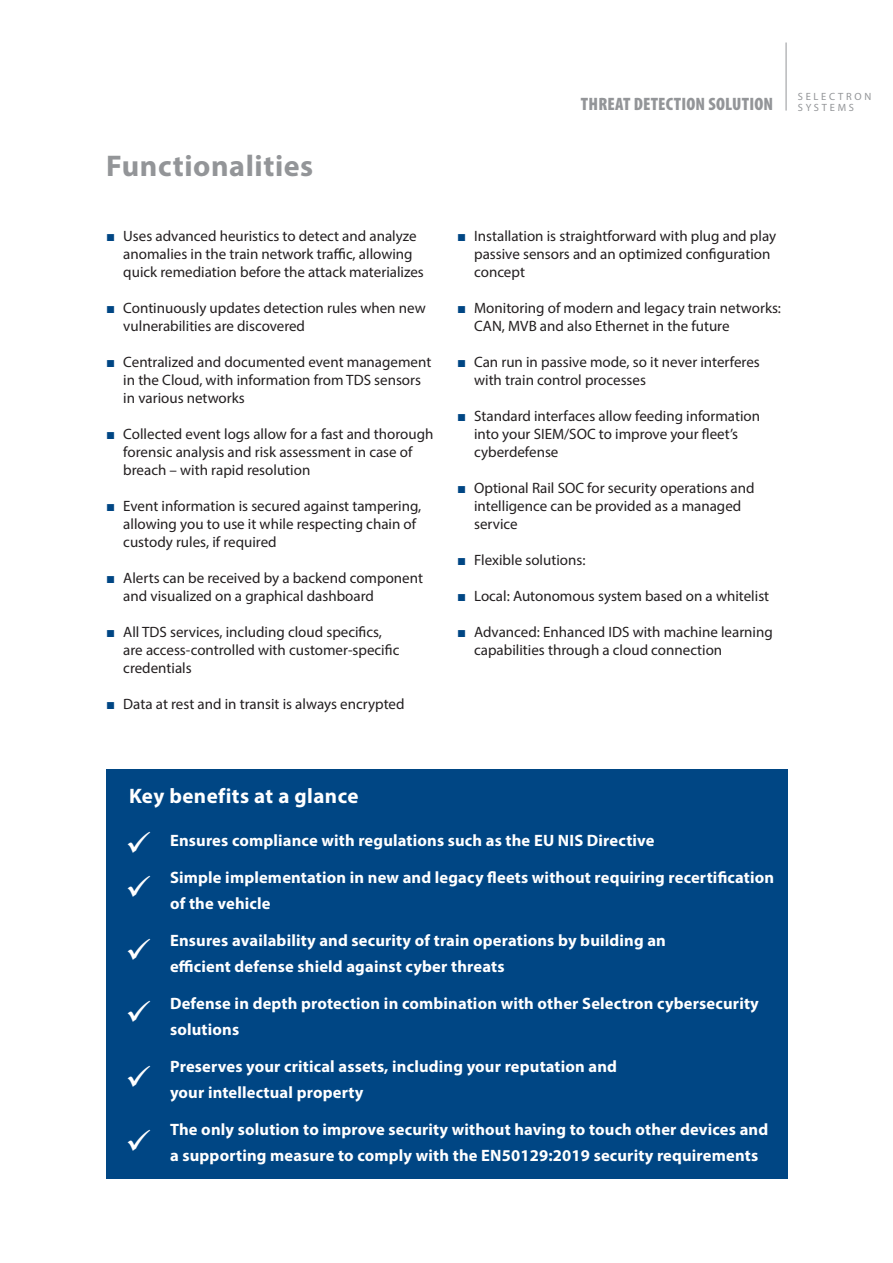
<style>
.page{position:relative;width:893px;height:1263px;background:#fff}
.page>*{position:absolute;margin:0;border:0;box-sizing:border-box;transform-origin:0 0}
.t1{font:33px/63.4px "Wingdings";color:#fff;text-align:justify}
.t2{font:700 30px "Myriad Pro";letter-spacing:.02em;color:#939598}
.t3{font:700 21px "Myriad Pro";letter-spacing:.02em;color:#fff}
.t4{font:18px "Myriad Variable Concept";letter-spacing:.01em;color:#939598}
.t5{font:700 16.5px/25.5px "Myriad Pro";letter-spacing:.01em;color:#fff}
.t6{font:15px/18px "Myriad Pro";color:#231f20}
.t7{font:10.5px "Myriad Pro";letter-spacing:.26em;color:#939598}
.s1{font-family:"Arial";color:#004684}
</style>
<div class="page">
<hr style="left:786px;top:43px;width:1px;height:68px;background:#939598">
<div style="left:106px;top:769px;width:682px;height:410px;background:#004684"></div>
<h2 class="t2" style="left:106px;top:146px;width:208px">Functionalities</h2>
<p class="t6" style="left:123px;top:227px;width:302px;text-indent:-17px"><span class="s1">■</span> Uses advanced heuristics to detect and analyze anomalies in the train network traffic, allowing quick remediation before the attack materializes</p>
<p class="t6" style="left:123px;top:299px;width:304px;text-indent:-17px"><span class="s1">■</span> Continuously updates detection rules when new vulnerabilities are discovered</p>
<p class="t6" style="left:123px;top:353px;width:310px;text-indent:-17px"><span class="s1">■</span> Centralized and documented event management in the Cloud, with information from TDS sensors in various networks</p>
<p class="t6" style="left:123px;top:425px;width:312px;text-indent:-17px"><span class="s1">■</span> Collected event logs allow for a fast and thorough forensic analysis and risk assessment in case of breach – with rapid resolution</p>
<p class="t6" style="left:123px;top:497px;width:299px;text-indent:-17px"><span class="s1">■</span> Event information is secured against tampering, allowing you to use it while respecting chain of custody rules, if required</p>
<p class="t6" style="left:123px;top:569px;width:301px;text-indent:-17px"><span class="s1">■</span> Alerts can be received by a backend component and visualized on a graphical dashboard</p>
<p class="t6" style="left:123px;top:623px;width:278px;text-indent:-17px"><span class="s1">■</span> All TDS services, including cloud specifics, are access-controlled with customer-specific credentials</p>
<p class="t6" style="left:106px;top:695px;width:300px"><span class="s1">■</span> Data at rest and in transit is always encrypted</p>
<p class="t7" style="left:798px;top:90px;width:75px">SELECTRON</p>
<p class="t4" style="left:581px;top:93px;width:194px">THREAT DETECTION SOLUTION</p>
<p class="t7" style="left:798px;top:101px;width:58px">SYSTEMS</p>
<p class="t6" style="left:474px;top:227px;width:304px;text-indent:-17px"><span class="s1">■</span> Installation is straightforward with plug and play passive sensors and an optimized configuration concept</p>
<p class="t6" style="left:474px;top:299px;width:308px;text-indent:-17px"><span class="s1">■</span> Monitoring of modern and legacy train networks:<br>CAN, MVB and also Ethernet in the future</p>
<p class="t6" style="left:474px;top:353px;width:287px;text-indent:-17px"><span class="s1">■</span> Can run in passive mode, so it never interferes with train control processes</p>
<p class="t6" style="left:474px;top:407px;width:288px;text-indent:-17px"><span class="s1">■</span> Standard interfaces allow feeding information into your SIEM/SOC to improve your fleet’s cyberdefense</p>
<p class="t6" style="left:474px;top:479px;width:282px;text-indent:-17px"><span class="s1">■</span> Optional Rail SOC for security operations and intelligence can be provided as a managed service</p>
<p class="t6" style="left:457px;top:551px;width:130px"><span class="s1">■</span> Flexible solutions:</p>
<p class="t6" style="left:457px;top:587px;width:314px"><span class="s1">■</span> Local: Autonomous system based on a whitelist</p>
<p class="t6" style="left:474px;top:623px;width:300px;text-indent:-17px"><span class="s1">■</span> Advanced: Enhanced IDS with machine learning capabilities through a cloud connection</p>
<h3 class="t3" style="left:129px;top:782px;width:231px">Key benefits at a glance</h3>
<h1 class="t1" style="left:125px;top:921px;width:27px">✓ ✓ ✓ ✓</h1>
<p class="t5" style="left:170px;top:827px;width:486px">Ensures compliance with regulations such as the EU NIS Directive</p>
<p class="t5" style="left:170px;top:864px;width:606px">Simple implementation in new and legacy fleets without requiring recertification of the vehicle</p>
<p class="t5" style="left:170px;top:927px;width:497px">Ensures availability and security of train operations by building an efficient defense shield against cyber threats</p>
<p class="t5" style="left:170px;top:990px;width:590px">Defense in depth protection in combination with other Selectron cybersecurity solutions</p>
<p class="t5" style="left:170px;top:1053px;width:448px">Preserves your critical assets, including your reputation and your intellectual property</p>
<p class="t5" style="left:170px;top:1116px;width:600px">The only solution to improve security without having to touch other devices and a supporting measure to comply with the EN50129:2019 security requirements</p>
</div>
